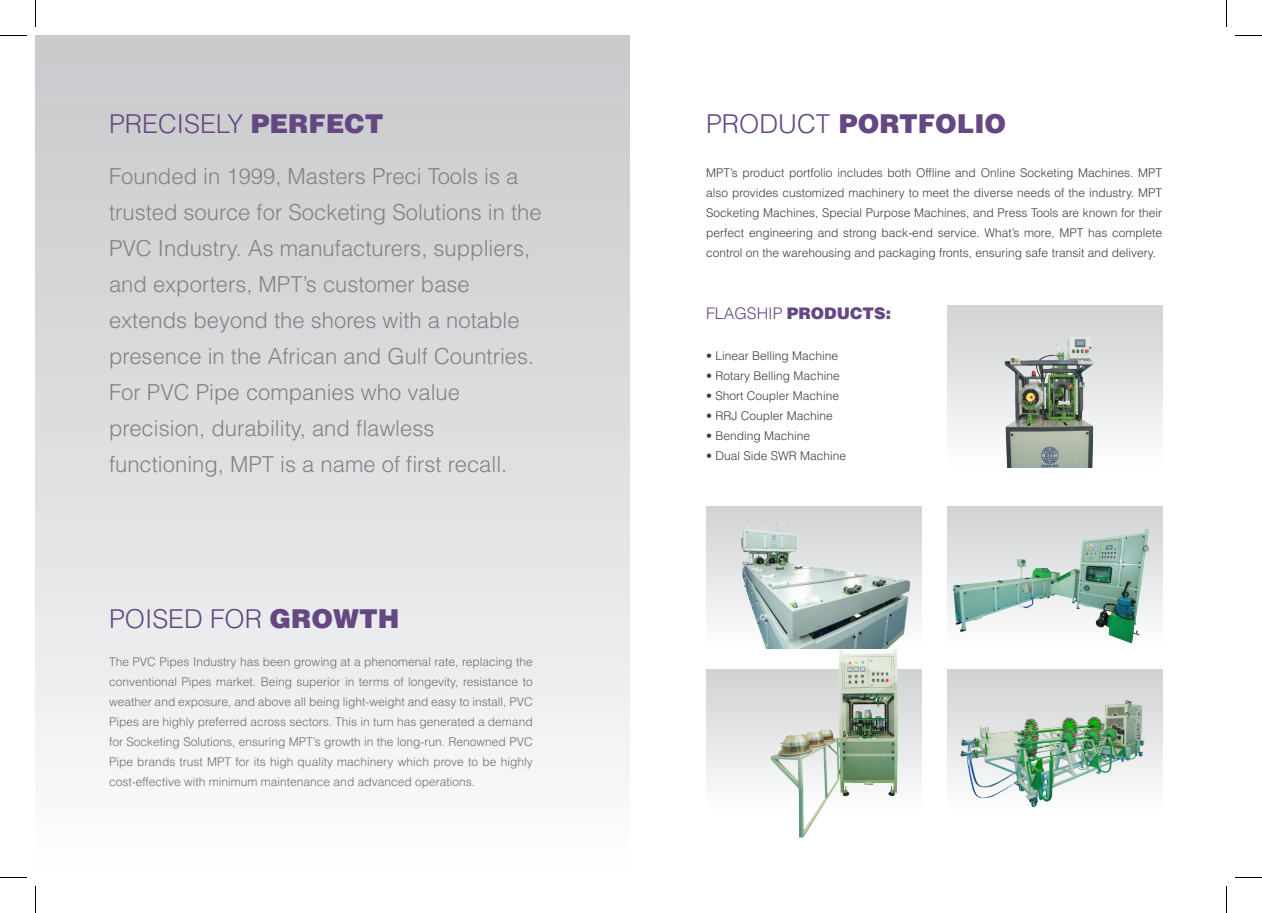
<style>
.page{position:relative;width:1262px;height:913px;background:#fff}
.page>*{position:absolute;margin:0;border:0;box-sizing:border-box;transform-origin:0 0}
.t1{font:300 26px "Helvetica LT Std";color:#644783}
.t2{font:900 26px "Helvetica LT Std";color:#644783}
.t3{font:300 22px/36px "Helvetica LT Std";color:#808285}
.t4{font:900 16px "Helvetica LT Std";color:#644783}
.t5{font:300 12px/20px "Helvetica LT Std";color:#3e3e3f;text-align:justify}
.t6{font:300 12px/20px "Helvetica LT Std";color:#6c6d70;text-align:justify}
.s1{font-weight:900}
.s2{font-weight:300}
</style>
<div class="page">
<div style="left:36px;top:36px;width:593px;height:841px;background:linear-gradient(to bottom,#c6c7ca,#fbfbfc)"></div>
<div style="left:947px;top:506px;width:215px;height:142px;background:linear-gradient(to bottom,#d0d2d4,#fdfdfe)"></div>
<img style="left:950px;top:511px;width:199px;height:132px">
<div style="left:706px;top:670px;width:215px;height:142px;background:linear-gradient(to bottom,#d0d2d4,#fdfdfe)"></div>
<div style="left:947px;top:306px;width:215px;height:162px;background:linear-gradient(to bottom,#d0d2d4,#fefefe)"></div>
<img style="left:706px;top:506px;width:216px;height:140px">
<img style="left:947px;top:673px;width:216px;height:135px">
<img style="left:947px;top:335px;width:200px;height:133px">
<img style="left:754px;top:646px;width:153px;height:192px">
<svg style="left:0;top:35px;width:27px;height:1px"></svg>
<svg style="left:1235px;top:35px;width:27px;height:1px"></svg>
<svg style="left:0;top:877px;width:27px;height:1px"></svg>
<svg style="left:1235px;top:877px;width:27px;height:1px"></svg>
<svg style="left:35px;top:0;width:1px;height:27px"></svg>
<svg style="left:35px;top:886px;width:1px;height:27px"></svg>
<svg style="left:1226px;top:0;width:1px;height:27px"></svg>
<svg style="left:1226px;top:886px;width:1px;height:27px"></svg>
<h1 class="t1" style="left:109px;top:108px;width:276px">PRECISELY <span class="s1">PERFECT</span></h1>
<p class="t3" style="left:109px;top:158px;width:434px">Founded in 1999, Masters Preci Tools is a trusted source for Socketing Solutions in the PVC Industry. As manufacturers, suppliers, and exporters, MPT’s customer base extends beyond the shores with a notable presence in the African and Gulf Countries.<br>For PVC Pipe companies who value precision, durability, and flawless functioning, MPT is a name of first recall.</p>
<h1 class="t1" style="left:109px;top:603px;width:292px">POISED FOR <span class="s1">GROWTH</span></h1>
<p class="t6" style="left:109px;top:652px;width:425px">The PVC Pipes Industry has been growing at a phenomenal rate, replacing the conventional Pipes market. Being superior in terms of longevity, resistance to weather and exposure, and above all being light-weight and easy to install, PVC Pipes are highly preferred across sectors. This in turn has generated a demand for Socketing Solutions, ensuring MPT’s growth in the long-run. Renowned PVC Pipe brands trust MPT for its high quality machinery which prove to be highly cost-effective with minimum maintenance and advanced operations.</p>
<h1 class="t2" style="left:706px;top:107px;width:301px"><span class="s2">PRODUCT</span> PORTFOLIO</h1>
<p class="t5" style="left:706px;top:163px;width:458px">MPT’s product portfolio includes both Offline and Online Socketing Machines. MPT also provides customized machinery to meet the diverse needs of the industry. MPT Socketing Machines, Special Purpose Machines, and Press Tools are known for their perfect engineering and strong back-end service. What’s more, MPT has complete control on the warehousing and packaging fronts, ensuring safe transit and delivery.</p>
<h3 class="t4" style="left:706px;top:303px;width:186px"><span class="s2">FLAGSHIP</span> PRODUCTS:</h3>
<p class="t5" style="left:706px;top:345px;width:134px">• Linear Belling Machine</p>
<p class="t5" style="left:706px;top:365px;width:135px">• Rotary Belling Machine</p>
<p class="t5" style="left:706px;top:385px;width:134px">• Short Coupler Machine</p>
<p class="t5" style="left:706px;top:405px;width:128px">• RRJ Coupler Machine</p>
<p class="t5" style="left:706px;top:425px;width:106px">• Bending Machine</p>
<p class="t5" style="left:706px;top:445px;width:142px">• Dual Side SWR Machine</p>
</div>
